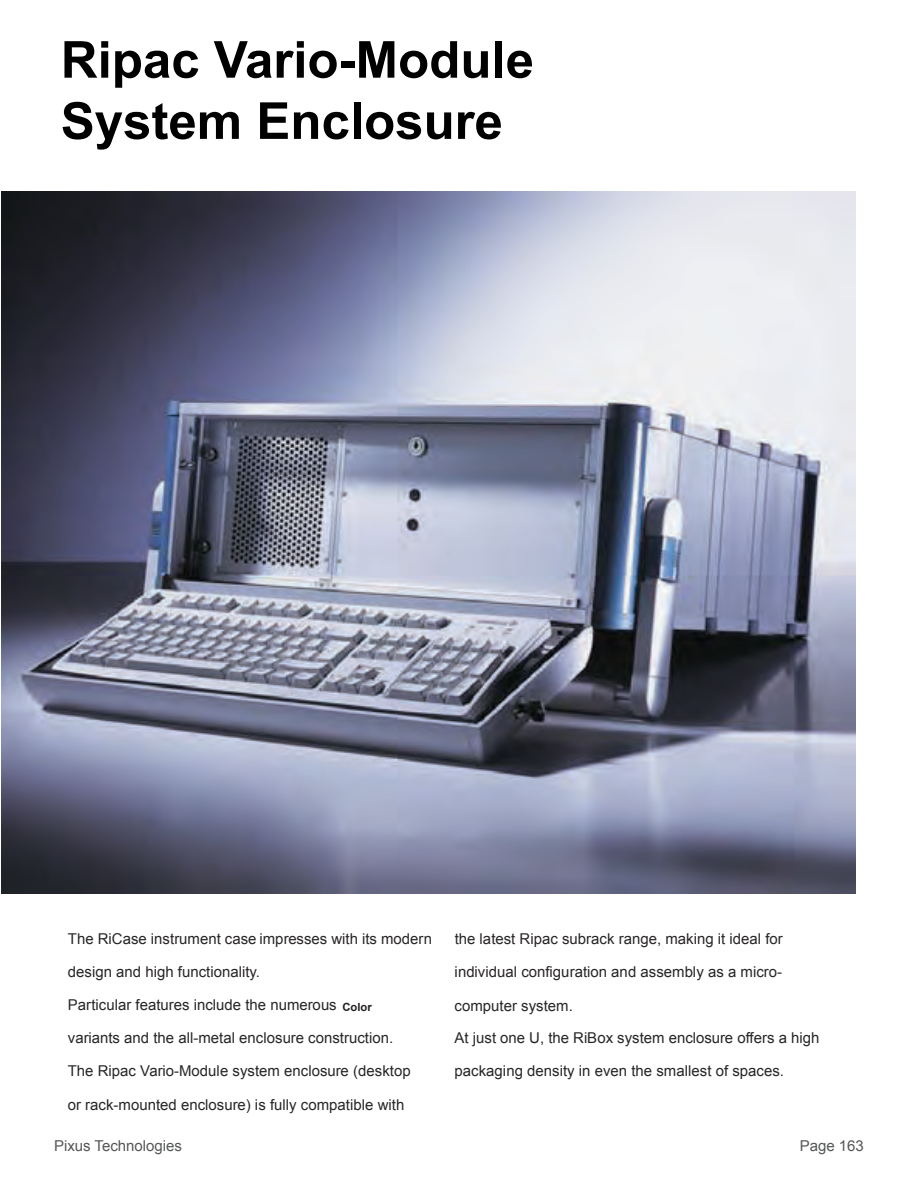
<style>
.page{position:relative;width:918px;height:1188px;background:#fff}
.page>*{position:absolute;margin:0;border:0;box-sizing:border-box;transform-origin:0 0}
.t1{font:700 51px/61.2px "Arial";color:#000}
.t2{font:15px/33px "Arial";color:#282526}
.t3{font:15px "Arial";color:#565759}
.t4{font:700 11.25px "Arial";color:#241f21}
</style>
<div class="page">
<img style="left:2px;top:192px;width:854px;height:701px">
<h1 class="t1" style="left:61px;top:31px;width:475px">Ripac Vario-Module<br>System Enclosure</h1>
<p class="t2" style="left:68px;top:923px;width:366px">The RiCase instrument case impresses with its modern</p>
<p class="t2" style="left:68px;top:956px;width:193px">design and high functionality.</p>
<p class="t2" style="left:68px;top:989px;width:327px">Particular features include the numerous colour variants and the all-metal enclosure construction.</p>
<p class="t2" style="left:68px;top:1055px;width:344px">The Ripac Vario-Module system enclosure (desktop</p>
<p class="t2" style="left:68px;top:1088px;width:338px">or rack-mounted enclosure) is fully compatible with</p>
<p class="t4" style="left:342px;top:999px;width:31px">Color</p>
<p class="t2" style="left:455px;top:923px;width:330px">the latest Ripac subrack range, making it ideal for</p>
<p class="t2" style="left:455px;top:956px;width:329px">individual configuration and assembly as a micro-</p>
<p class="t2" style="left:455px;top:989px;width:366px">computer system.<br>At just one U, the RiBox system enclosure offers a high</p>
<p class="t2" style="left:455px;top:1055px;width:331px">packaging density in even the smallest of spaces.</p>
<p class="t3" style="left:54px;top:1136px;width:130px">Pixus Technologies</p>
<p class="t3" style="left:800px;top:1136px;width:66px">Page 163</p>
</div>
